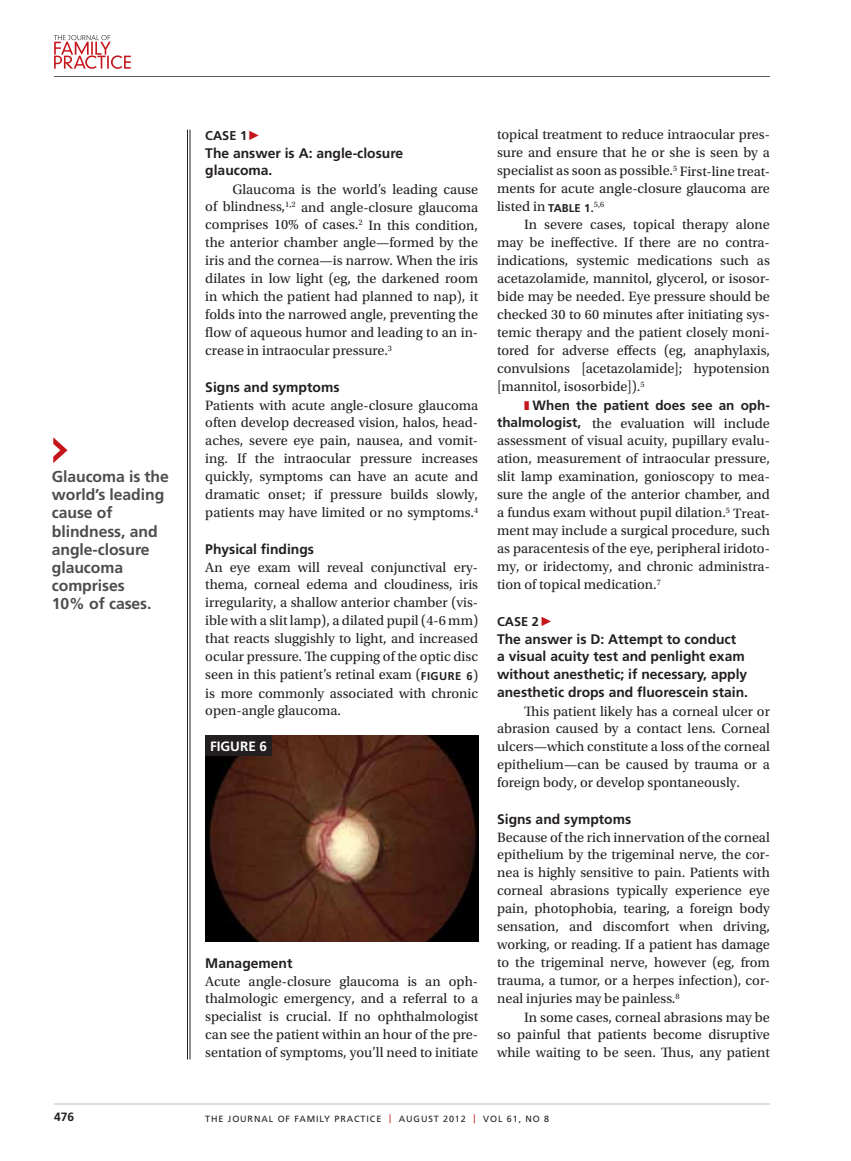
<style>
.page{position:relative;width:851px;height:1161px;background:#fff}
.page>*{position:absolute;margin:0;border:0;box-sizing:border-box;transform-origin:0 0}
.t1{font:700 15.75px/18px "Frutiger LT Std";letter-spacing:-.005em;color:#4d4d4f}
.t2{font:14.25px/18px "Utopia Std";color:#231f20;text-align:justify}
.t3{font:700 13.8px/18px "Frutiger LT Std";color:#231f20}
.t4{font:700 13.5px "Frutiger LT Std";color:#231f20}
.t5{font:700 13.5px "Frutiger LT Std";color:#fff}
.t6{font:700 12.75px "Frutiger LT Std";color:#231f20}
.t7{font:700 12px "Frutiger LT Std";color:#231f20}
.t8{font:9px "Frutiger LT Std";letter-spacing:.1em;color:#231f20}
.s1{font-family:"Mathematical Pi Six";font-weight:400;color:#c4161c}
.s2{font-family:"Frutiger LT Std";font-weight:700;font-size:11.25px}
.s3{font-family:"Frutiger LT Std";font-weight:700;font-size:13.5px}
.s4{color:#c4161c}
</style>
<div class="page">
<hr style="left:54px;top:1104px;width:716px;height:1px;background:#bcbec0">
<svg style="left:54px;top:35px;width:77px;height:34px"></svg>
<hr style="left:54px;top:76px;width:716px;height:1px;background:#58595b">
<hr style="left:190px;top:130px;width:1px;height:929px;background:#231f20">
<hr style="left:187px;top:130px;width:1px;height:929px;background:#231f20">
<svg style="left:53px;top:437px;width:14px;height:26px"></svg>
<img style="left:205px;top:736px;width:274px;height:205px">
<div style="left:205px;top:735px;width:67px;height:21px;background:#231f20"></div>
<p class="t1" style="left:52px;top:468px;width:119px">Glaucoma is the world’s leading cause of blindness, and angle-closure glaucoma comprises<br>10% of cases.</p>
<p class="t6" style="left:205px;top:128px;width:56px">CASE 1 <span class="s1">c</span></p>
<p class="t3" style="left:205px;top:144px;width:199px">The answer is A: angle-closure glaucoma.</p>
<p class="t2" style="left:205px;top:180px;width:274px;text-indent:27px">Glaucoma is the world’s leading cause of blindness,<sup>1,2</sup> and angle-closure glaucoma comprises 10% of cases.<sup>2</sup> In this condition, the anterior chamber angle—formed by the iris and the cornea—is narrow. When the iris dilates in low light (eg, the darkened room in which the patient had planned to nap), it folds into the narrowed angle, preventing the flow of aqueous humor and leading to an in&shy;crease in intraocular pressure.<sup>3</sup></p>
<p class="t3" style="left:205px;top:378px;width:136px">Signs and symptoms</p>
<p class="t2" style="left:205px;top:396px;width:274px">Patients with acute angle-closure glaucoma often develop decreased vision, halos, head&shy;aches, severe eye pain, nausea, and vomit&shy;ing. If the intraocular pressure increases quickly, symptoms can have an acute and dramatic onset; if pressure builds slowly, patients may have limited or no symptoms.<sup>4</sup></p>
<p class="t3" style="left:205px;top:540px;width:110px">Physical findings</p>
<p class="t2" style="left:205px;top:558px;width:274px">An eye exam will reveal conjunctival ery&shy;thema, corneal edema and cloudiness, iris irregularity, a shallow anterior chamber (vis&shy;ible with a slit lamp), a dilated pupil (4-6 mm) that reacts sluggishly to light, and increased ocular pressure. The cupping of the optic disc seen in this patient’s retinal exam (<span class="s2">FIGURE 6</span>) is more commonly associated with chronic open-angle glaucoma.</p>
<p class="t5" style="left:210px;top:738px;width:59px">FIGURE 6</p>
<p class="t3" style="left:205px;top:954px;width:89px">Management</p>
<p class="t2" style="left:205px;top:972px;width:274px">Acute angle-closure glaucoma is an oph&shy;thalmologic emergency, and a referral to a specialist is crucial. If no ophthalmologist can see the patient within an hour of the pre&shy;sentation of symptoms, you’ll need to initiate</p>
<p class="t2" style="left:497px;top:126px;width:274px">topical treatment to reduce intraocular pres&shy;sure and ensure that he or she is seen by a specialist as soon as possible.<sup>5</sup> First-line treat&shy;ments for acute angle-closure glaucoma are listed in <span class="s2">TABLE 1</span>.<sup>5,6</sup></p>
<p class="t2" style="left:497px;top:216px;width:274px;text-indent:27px">In severe cases, topical therapy alone may be ineffective. If there are no contra&shy;indications, systemic medications such as acetazolamide, mannitol, glycerol, or isosor&shy;bide may be needed. Eye pressure should be checked 30 to 60 minutes after initiating sys&shy;temic therapy and the patient closely moni&shy;tored for adverse effects (eg, anaphylaxis, convulsions [acetazolamide]; hypotension [mannitol, isosorbide]).<sup>5</sup></p>
<p class="t4" style="left:532px;top:397px;width:239px">When the patient does see an oph-</p>
<p class="t2" style="left:497px;top:414px;width:274px"><span class="s3">thalmologist,</span> the evaluation will include assessment of visual acuity, pupillary evalu&shy;ation, measurement of intraocular pressure, slit lamp examination, gonioscopy to mea&shy;sure the angle of the anterior chamber, and a fundus exam without pupil dilation.<sup>5</sup> Treat&shy;ment may include a surgical procedure, such as paracentesis of the eye, peripheral iridoto&shy;my, or iridectomy, and chronic administra&shy;tion of topical medication.<sup>7</sup></p>
<p class="t6" style="left:497px;top:614px;width:56px">CASE 2 <span class="s1">c</span></p>
<p class="t3" style="left:497px;top:630px;width:252px">The answer is D: Attempt to conduct<br>a visual acuity test and penlight exam without anesthetic; if necessary, apply anesthetic drops and fluorescein stain.</p>
<p class="t2" style="left:497px;top:702px;width:274px;text-indent:27px">This patient likely has a corneal ulcer or abrasion caused by a contact lens. Corneal ulcers—which constitute a loss of the corneal epithelium—can be caused by trauma or a foreign body, or develop spontaneously.</p>
<p class="t3" style="left:497px;top:810px;width:136px">Signs and symptoms</p>
<p class="t2" style="left:497px;top:828px;width:274px">Because of the rich innervation of the corneal epithelium by the trigeminal nerve, the cor&shy;nea is highly sensitive to pain. Patients with corneal abrasions typically experience eye pain, photophobia, tearing, a foreign body sensation, and discomfort when driving, working, or reading. If a patient has damage to the trigeminal nerve, however (eg, from trauma, a tumor, or a herpes infection), cor&shy;neal injuries may be painless.<sup>8</sup></p>
<p class="t2" style="left:497px;top:1008px;width:274px;text-indent:27px">In some cases, corneal abrasions may be so painful that patients become disruptive while waiting to be seen. Thus, any patient</p>
<p class="t7" style="left:54px;top:1110px;width:22px">476</p>
<p class="t8" style="left:205px;top:1113px;width:345px">THE JOURNAL OF FAMILY PRACTICE <span class="s4">|</span> AUGUST 2012 <span class="s4">|</span> VOL 61, NO 8</p>
</div>
